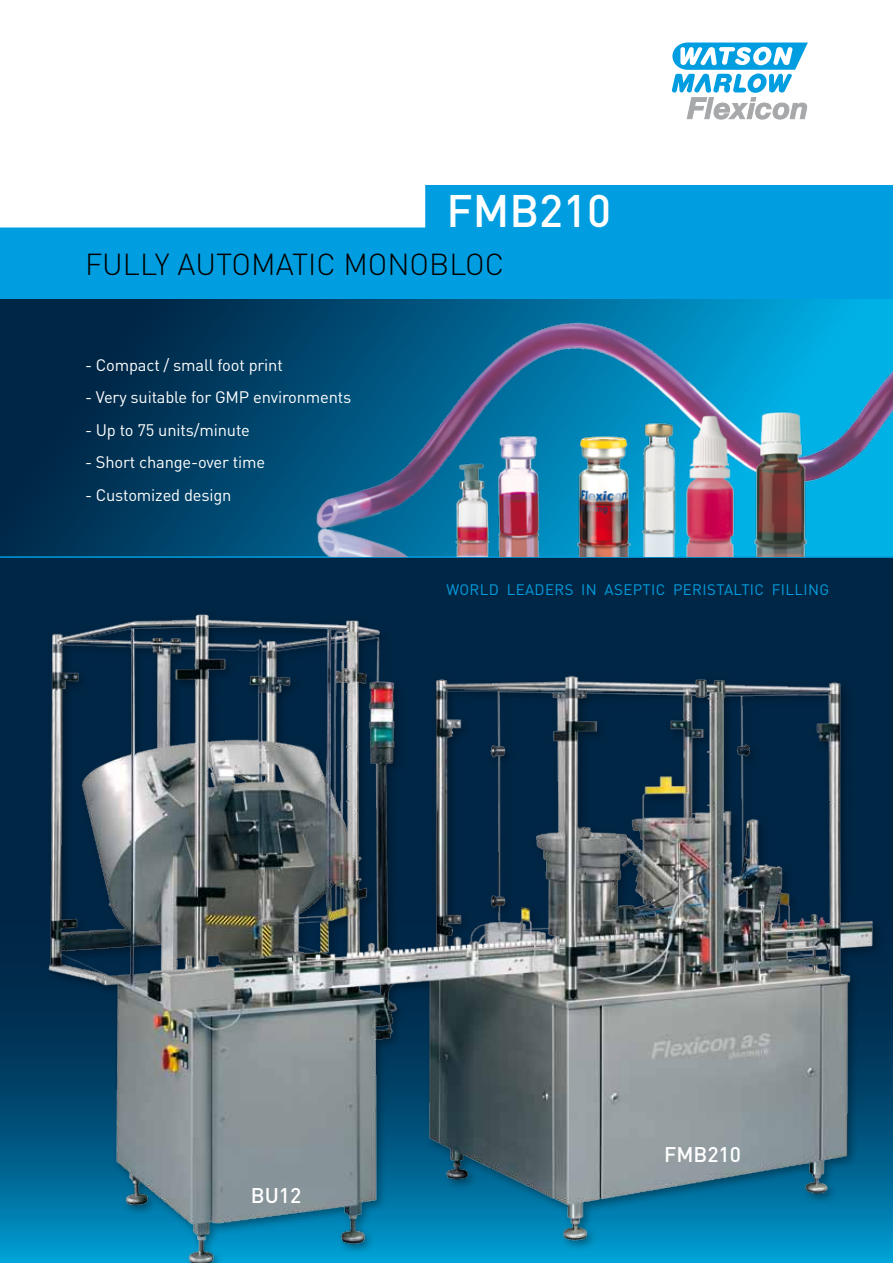
<style>
.page{position:relative;width:893px;height:1263px;background:#fff}
.page>*{position:absolute;margin:0;border:0;box-sizing:border-box;transform-origin:0 0}
.t1{font:500 45px "DIN";color:#fff}
.t2{font:300 30px "DIN";color:#000}
.t3{font:500 21px "DIN";color:#fff}
.t4{font:16.5px "DIN";letter-spacing:-.01em;color:#fff}
.t5{font:15px "DIN";color:#009ee0}
</style>
<div class="page">
<svg style="left:0;top:185px;width:893px;height:115px;fill:#009ee0"></svg>
<svg style="left:0;top:300px;width:204px;height:256px;background:#002e50"></svg>
<div style="left:0;top:557px;width:893px;height:706px;background:#002645"></div>
<svg style="left:672px;top:43px;width:136px;height:77px"></svg>
<hr style="left:0;top:556px;width:893px;height:2px;background:#009ee0">
<img style="left:0;top:614px;width:893px;height:649px">
<img style="left:204px;top:296px;width:689px;height:260px">
<h1 class="t1" style="left:446px;top:182px;width:166px">FMB210</h1>
<h2 class="t2" style="left:85px;top:246px;width:421px">FULLY AUTOMATIC MONOBLOC</h2>
<p class="t4" style="left:85px;top:354px;width:199px">- Compact / small foot print</p>
<p class="t4" style="left:85px;top:387px;width:268px">- Very suitable for GMP environments</p>
<p class="t4" style="left:85px;top:419px;width:166px">- Up to 75 units/minute</p>
<p class="t4" style="left:85px;top:452px;width:182px">- Short change-over time</p>
<p class="t4" style="left:85px;top:484px;width:148px">- Customized design</p>
<p class="t5" style="left:446px;top:580px;width:382px">World leaders in aseptic peristaltic filling</p>
<p class="t3" style="left:251px;top:1182px;width:52px">BU12</p>
<p class="t3" style="left:664px;top:1141px;width:78px">FMB210</p>
</div>
